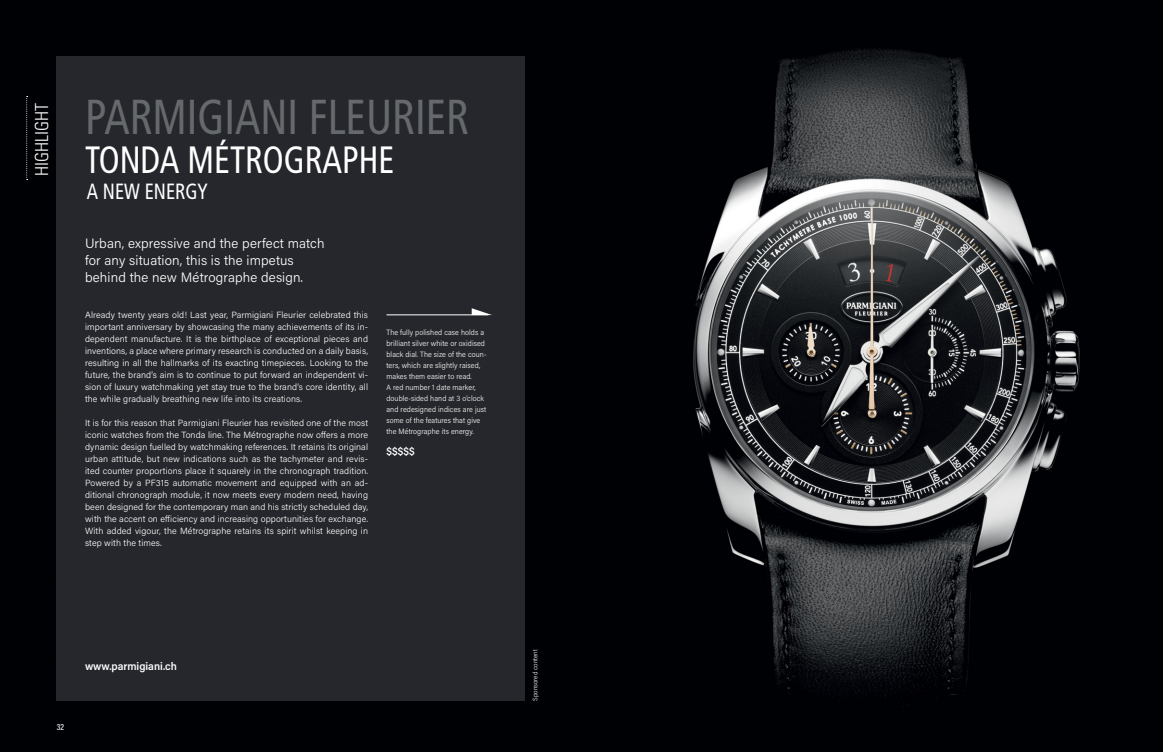
<style>
.page{position:relative;width:1163px;height:752px;background:#fff}
.page>*{position:absolute;margin:0;border:0;box-sizing:border-box;transform-origin:0 0}
.t1{font:condensed 49px "Frutiger";color:#65696b;scale:.9 1}
.t2{font:condensed 38px "Frutiger";color:#fff;scale:.9 1}
.t3{font:condensed 22px "Frutiger";color:#fff;scale:.9 1}
.t4{font:300 condensed 18px "Univers LT Std";color:#fff}
.t5{font:300 13.5px/17px "Acumin Pro";letter-spacing:.01em;color:#fff}
.t6{font:600 11px "Acumin Pro Semi Cond";color:#fff}
.t7{font:300 9px/12px "Acumin Pro";letter-spacing:.01em;color:#fff;text-align:justify}
.t8{font:500 9px "Acumin Pro Cond";color:#fff}
.t9{font:300 7.7px/11px "Acumin Pro Semi Cond";letter-spacing:.01em;color:#fff}
.t10{font:300 6.7px "Acumin Pro Semi Cond";color:#fff}
</style>
<div class="page">
<img style="left:0;top:0;width:1162px;height:751px">
<svg style="left:26px;top:96px;width:2px;height:84px"></svg>
<div style="left:57px;top:57px;width:467px;height:643px;background:#26272c"></div>
<hr style="left:386px;top:314px;width:102px;height:1px;background:#fff">
<svg style="left:471px;top:308px;width:21px;height:7px"></svg>
<h3 class="t4" style="left:31px;top:176px;width:75px;rotate:-90deg">HIGHLIGHT</h3>
<h1 class="t1" style="left:85px;top:100px;width:428px">PARMIGIANI FLEURIER</h1>
<h2 class="t2" style="left:85px;top:146px;width:345px">TONDA MÉTROGRAPHE</h2>
<h3 class="t3" style="left:87px;top:183px;width:136px">A NEW ENERGY</h3>
<h3 class="t5" style="left:85px;top:235px;width:241px">Urban, expressive and the perfect match for any situation, this is the impetus behind the new Métrographe design.</h3>
<p class="t7" style="left:85px;top:309px;width:284px">Already twenty years old! Last year, Parmigiani Fleurier celebrated this important anniversary by showcasing the many achievements of its in&shy;dependent manufacture. It is the birthplace of exceptional pieces and inventions, a place where primary research is conducted on a daily basis, resulting in all the hallmarks of its exacting timepieces. Looking to the future, the brand’s aim is to continue to put forward an independent vi&shy;sion of luxury watchmaking yet stay true to the brand’s core identity, all the while gradually breathing new life into its creations.</p>
<p class="t7" style="left:85px;top:417px;width:284px">It is for this reason that Parmigiani Fleurier has revisited one of the most iconic watches from the Tonda line. The Métrographe now offers a more dynamic design fuelled by watchmaking references. It retains its original urban attitude, but new indications such as the tachymeter and revis&shy;ited counter proportions place it squarely in the chronograph tradition.<br>Powered by a PF315 automatic movement and equipped with an ad&shy;ditional chronograph module, it now meets every modern need, having been designed for the contemporary man and his strictly scheduled day, with the accent on efficiency and increasing opportunities for exchange.<br>With added vigour, the Métrographe retains its spirit whilst keeping in step with the times.</p>
<p class="t9" style="left:386px;top:327px;width:102px">The fully polished case holds a brilliant silver white or oxidised black dial. The size of the coun&shy;ters, which are slightly raised, makes them easier to read.<br>A red number 1 date marker, double-sided hand at 3 o’clock and redesigned indices are just some of the features that give the Métrographe its energy.</p>
<p class="t6" style="left:386px;top:444px;width:30px">$$$$$</p>
<p class="t8" style="left:57px;top:721px;width:9px">32</p>
<p class="t6" style="left:85px;top:659px;width:93px">www.parmigiani.ch</p>
<p class="t10" style="left:532px;top:700px;width:53px;rotate:-90deg">Sponsored content</p>
</div>
